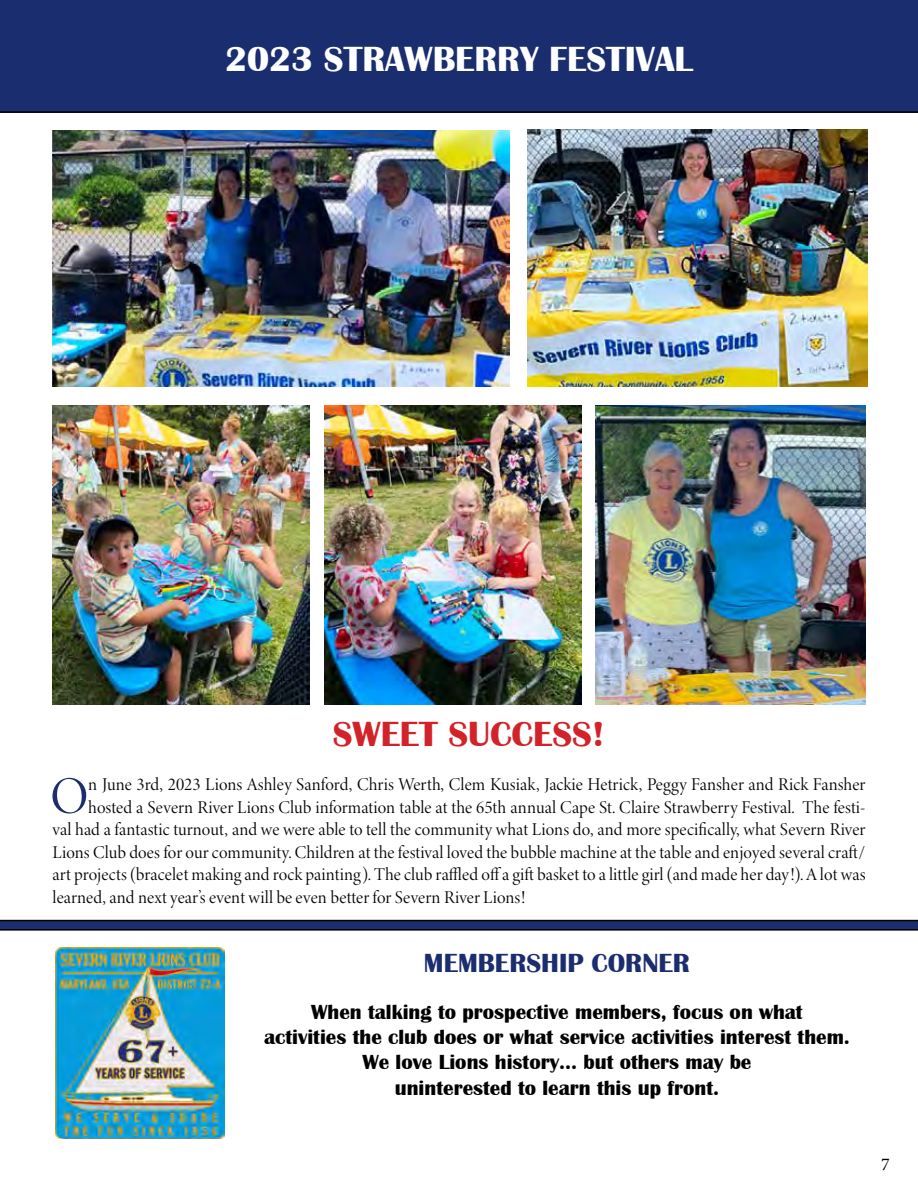
<style>
.page{position:relative;width:918px;height:1188px;background:#fff}
.page>*{position:absolute;margin:0;border:0;box-sizing:border-box;transform-origin:0 0}
.t1{font:52.65px "Minion Variable Concept";color:#1a2d6f}
.t2{font:700 36px "Britannic";color:#fff}
.t3{font:700 36px "Britannic";color:#d2232a}
.t4{font:700 27px "Britannic";color:#1a2d6f}
.t5{font:700 21px/25.2px "Britannic";color:#000;text-align:center}
.t6{font:18px "Minion Variable Concept";letter-spacing:.005em;color:#000}
.t7{font:18px "Minion Pro";color:#000}
.s1{color:#fff}
</style>
<div class="page">
<div style="left:0;top:0;width:918px;height:113px;background:#1a2d6f"></div>
<img style="left:596px;top:406px;width:270px;height:299px">
<img style="left:527px;top:130px;width:340px;height:257px">
<img style="left:52px;top:406px;width:258px;height:299px">
<img style="left:324px;top:406px;width:257px;height:299px">
<img style="left:52px;top:130px;width:458px;height:257px">
<svg style="left:0;top:920px;width:918px;height:11px;background:#1b2957"></svg>
<img style="left:55px;top:948px;width:170px;height:190px">
<h2 class="t2" style="left:225px;top:38px;width:469px">2023 STRAWBERRY FESTIVAL</h2>
<h2 class="t3" style="left:313px;top:714px;width:293px"><span class="s1">S</span>SWEET SUCCESS!</h2>
<h1 class="t1" style="left:50px;top:759px;width:39px">O</h1>
<p class="t6" style="left:88px;top:772px;width:779px">n June 3rd, 2023 Lions Ashley Sanford, Chris Werth, Clem Kusiak, Jackie Hetrick, Peggy Fansher and Rick Fansher</p>
<p class="t6" style="left:88px;top:794px;width:779px">hosted a Severn River Lions Club information table at the 65th annual Cape St. Claire Strawberry Festival. The festi-</p>
<p class="t6" style="left:52px;top:817px;width:815px">val had a fantastic turnout, and we were able to tell the community what Lions do, and more specifically, what Severn River</p>
<p class="t6" style="left:52px;top:839px;width:814px">Lions Club does for our community. Children at the festival loved the bubble machine at the table and enjoyed several craft/</p>
<p class="t6" style="left:52px;top:862px;width:815px">art projects (bracelet making and rock painting). The club raffled off a gift basket to a little girl (and made her day!). A lot was</p>
<p class="t6" style="left:52px;top:884px;width:475px">learned, and next year’s event will be even better for Severn River Lions!</p>
<h3 class="t4" style="left:424px;top:948px;width:268px">MEMBERSHIP CORNER</h3>
<p class="t5" style="left:264px;top:1000px;width:587px">When talking to prospective members, focus on what<br>activities the club does or what service activities interest them.<br>We love Lions history… but others may be<br>uninterested to learn this up front.</p>
<p class="t7" style="left:881px;top:1152px;width:10px">7</p>
</div>
